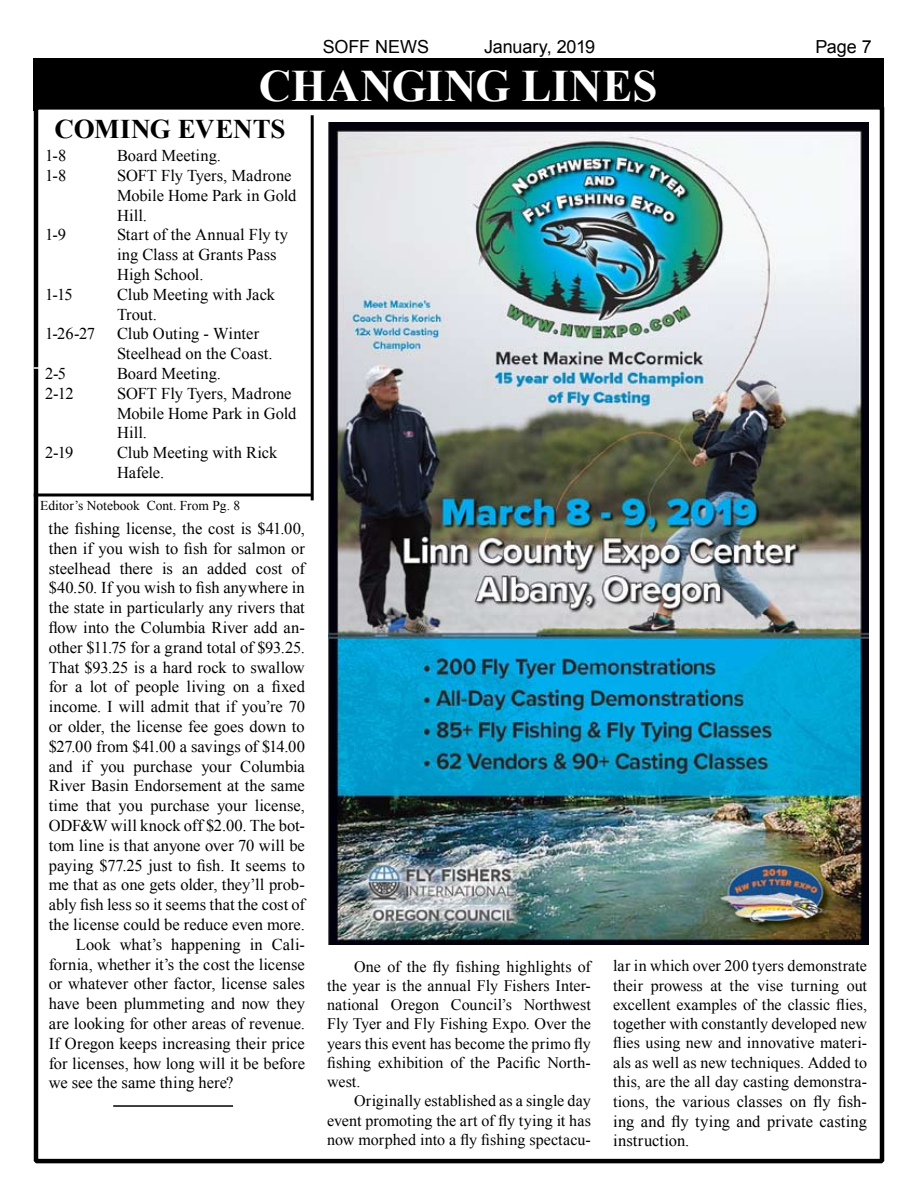
<style>
.page{position:relative;width:918px;height:1188px;background:#fff}
.page>*{position:absolute;margin:0;border:0;box-sizing:border-box;transform-origin:0 0}
.t1{font:700 45px "Times New Roman";letter-spacing:-.005em;color:#fff}
.t2{font:700 27px "Times New Roman";letter-spacing:-.01em;color:#000}
.t3{font:18px "Arial";letter-spacing:-.01em;color:#000}
.t4{font:16.5px/19.8px "Times New Roman";color:#000}
.t5{font:16.05px/19.2px "Times New Roman";letter-spacing:.005em;color:#000;text-align:justify}
.t6{font:13.5px "Times New Roman";color:#000}
.s1{font-size:16.05px}
</style>
<div class="page">
<div style="left:34px;top:59px;width:850px;height:52px;background:#000"></div>
<div style="left:36px;top:107px;width:846px;height:1054px;background:#fff"></div>
<div style="left:34px;top:105px;width:850px;height:1058px;border:4px solid #000"></div>
<svg style="left:33px;top:366px;width:278px;height:6px"></svg>
<hr style="left:311px;top:115px;width:3px;height:385px;background:#000">
<hr style="left:34px;top:493px;width:278px;height:3px;background:#000">
<hr style="left:113px;top:1105px;width:120px;height:2px;background:#000">
<img style="left:328px;top:123px;width:540px;height:822px">
<p class="t3" style="left:323px;top:35px;width:108px">SOFF NEWS</p>
<p class="t3" style="left:484px;top:35px;width:113px">January, 2019</p>
<p class="t3" style="left:815px;top:35px;width:58px">Page 7</p>
<h1 class="t1" style="left:259px;top:55px;width:400px">CHANGING LINES</h1>
<h2 class="t2" style="left:55px;top:111px;width:232px">COMING EVENTS</h2>
<p class="t4" style="left:45px;top:145px;width:23px">1-8</p>
<p class="t4" style="left:117px;top:145px;width:105px">Board Meeting.</p>
<p class="t4" style="left:45px;top:165px;width:23px">1-8</p>
<p class="t4" style="left:117px;top:165px;width:181px">SOFT Fly Tyers, Madrone<br>Mobile Home Park in Gold<br>Hill.</p>
<p class="t4" style="left:45px;top:225px;width:22px">1-9</p>
<p class="t4" style="left:117px;top:225px;width:173px">Start of the Annual Fly ty ing Class at Grants Pass<br>High School.</p>
<p class="t4" style="left:45px;top:284px;width:29px">1-15</p>
<p class="t4" style="left:117px;top:284px;width:160px">Club Meeting with Jack<br>Trout.</p>
<p class="t4" style="left:45px;top:324px;width:52px">1-26-27</p>
<p class="t4" style="left:117px;top:324px;width:157px">Club Outing - Winter<br>Steelhead on the Coast.</p>
<p class="t4" style="left:45px;top:363px;width:23px">2-5</p>
<p class="t4" style="left:117px;top:363px;width:105px">Board Meeting.</p>
<p class="t4" style="left:45px;top:383px;width:30px">2-12</p>
<p class="t4" style="left:117px;top:383px;width:181px">SOFT Fly Tyers, Madrone<br>Mobile Home Park in Gold<br>Hill.</p>
<p class="t4" style="left:45px;top:442px;width:30px">2-19</p>
<p class="t4" style="left:117px;top:442px;width:162px">Club Meeting with Rick<br>Hafele.</p>
<p class="t6" style="left:40px;top:496px;width:202px">Editor’s Notebook Cont. From Pg. 8</p>
<p class="t4" style="left:49px;top:518px;width:258px">the fishing license, the cost is $41.00,</p>
<p class="t4" style="left:49px;top:538px;width:258px">then if you wish to fish for salmon or</p>
<p class="t4" style="left:49px;top:558px;width:258px">steelhead there is an added cost of</p>
<p class="t4" style="left:49px;top:578px;width:258px">$40.50. If you wish to fish anywhere in</p>
<p class="t4" style="left:49px;top:597px;width:258px">the state in particularly any rivers that</p>
<p class="t4" style="left:49px;top:617px;width:258px">flow into the Columbia River add an-</p>
<p class="t4" style="left:49px;top:637px;width:258px">other $11.75 for a grand total of $93.25.</p>
<p class="t4" style="left:49px;top:657px;width:258px">That $93.25 is a hard rock to swallow</p>
<p class="t4" style="left:49px;top:677px;width:258px">for a lot of people living on a fixed</p>
<p class="t4" style="left:49px;top:696px;width:258px">income. I will admit that if you’re 70</p>
<p class="t4" style="left:49px;top:716px;width:258px">or older, the license fee goes down to</p>
<p class="t4" style="left:49px;top:736px;width:258px">$27.00 from $41.00 a savings of $14.00</p>
<p class="t4" style="left:49px;top:756px;width:258px">and if you purchase your Columbia</p>
<p class="t4" style="left:49px;top:776px;width:258px">River Basin Endorsement at the same</p>
<p class="t4" style="left:49px;top:795px;width:258px">time that you purchase your license,</p>
<p class="t4" style="left:49px;top:815px;width:258px">ODF&amp;W will knock off $2.00. The bot-</p>
<p class="t4" style="left:49px;top:835px;width:258px">tom line is that anyone over 70 will be</p>
<p class="t4" style="left:49px;top:855px;width:258px">paying $77.25 just to fish. It seems to</p>
<p class="t4" style="left:49px;top:875px;width:258px">me that as one gets older, they’ll prob-</p>
<p class="t4" style="left:49px;top:894px;width:258px">ably fish less so it seems that the cost of</p>
<p class="t4" style="left:49px;top:914px;width:258px">the license could be reduce even more.</p>
<p class="t4" style="left:76px;top:934px;width:231px">Look what’s happening in Cali-</p>
<p class="t4" style="left:49px;top:954px;width:258px">fornia, whether it’s the cost the license</p>
<p class="t4" style="left:49px;top:974px;width:258px">or whatever other factor, license sales</p>
<p class="t4" style="left:49px;top:993px;width:258px">have been plummeting and now they</p>
<p class="t4" style="left:49px;top:1013px;width:258px">are looking for other areas of revenue.</p>
<p class="t4" style="left:49px;top:1033px;width:258px">If Oregon keeps increasing their price</p>
<p class="t4" style="left:49px;top:1053px;width:258px">for licenses, how long will it be before</p>
<p class="t4" style="left:49px;top:1073px;width:186px">we see the same thing here?</p>
<p class="t5" style="left:327px;top:956px;width:265px;text-indent:27px">One of the fly fishing highlights of the year is the annual Fly Fishers Inter&shy;national Oregon Council’s Northwest Fly Tyer and Fly Fishing Expo. Over the years this event has become the primo fly fishing exhibition of the Pacific North&shy;west.</p>
<p class="t5" style="left:327px;top:1091px;width:265px;text-indent:27px">Originally established as a single day event promoting the art of fly tying it has now morphed into a fly fishing spectacu-</p>
<p class="t5" style="left:613px;top:956px;width:255px">lar in which over 200 tyers demonstrate their prowess at the vise turning out excellent examples of the classic flies, together with constantly developed new flies using new and innovative materi&shy;als as well as new techniques. Added to this, are the all day casting demonstra-</p>
<p class="t4" style="left:613px;top:1091px;width:255px;text-align:justify"><span class="s1">tions, the various</span> classes on fly fish&shy;ing and fly tying and private casting instruction.</p>
</div>
